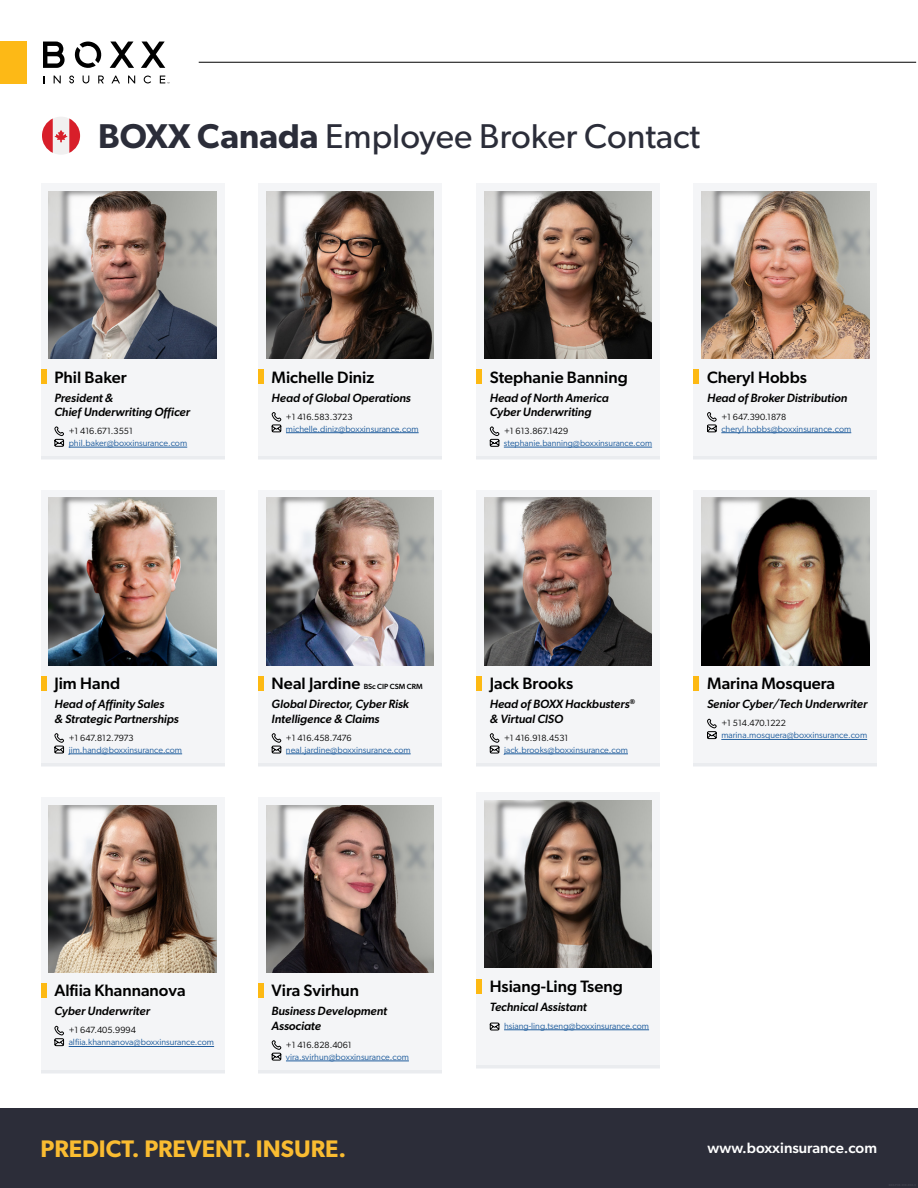
<style>
.page{position:relative;width:918px;height:1188px;background:#fff}
.page>*{position:absolute;margin:0;border:0;box-sizing:border-box;transform-origin:0 0}
.t1{font:34.5px "Gibson";color:#2b2d39}
.t2{font:600 24px "Gibson";color:#fabc31}
.t3{font:500 16.5px "Gibson";color:#000}
.t4{font:500 15px "Gibson";color:#fff}
.t5{font:italic 500 12px/14.4px "Gibson";color:#000}
.t6{font:9px "Gibson";color:#215e9e}
.t7{font:9px "Gibson";color:#000}
.t8{font:8.85px "Gibson";color:#215e9e}
.t9{font:500 7.5px "Gibson";color:#000}
.s1{font-weight:600}
.s2{font-size:16.5px}
</style>
<div class="page">
<div style="left:0;top:1108px;width:918px;height:80px;background:#2c2d39"></div>
<div style="left:476px;top:792px;width:184px;height:276px;background:#f4f5f7"></div>
<hr style="left:476px;top:1065px;width:184px;height:3px;background:#eaecef">
<svg style="left:490px;top:1023px;width:9px;height:7px"></svg>
<hr style="left:504px;top:1030px;width:145px;height:1px;background:#215e9e">
<div style="left:476px;top:979px;width:6px;height:14px;background:#fdb913"></div>
<img style="left:484px;top:800px;width:168px;height:168px">
<div style="left:258px;top:797px;width:184px;height:276px;background:#f4f5f7"></div>
<hr style="left:258px;top:1070px;width:184px;height:3px;background:#eaecef">
<svg style="left:272px;top:1040px;width:9px;height:21px"></svg>
<hr style="left:286px;top:1061px;width:123px;height:1px;background:#215e9e">
<div style="left:258px;top:984px;width:6px;height:14px;background:#fdb913"></div>
<img style="left:266px;top:805px;width:168px;height:167px">
<div style="left:41px;top:797px;width:183px;height:276px;background:#f4f5f7"></div>
<hr style="left:41px;top:1070px;width:183px;height:3px;background:#eaecef">
<svg style="left:54px;top:1026px;width:10px;height:20px"></svg>
<hr style="left:69px;top:1046px;width:145px;height:1px;background:#215e9e">
<div style="left:41px;top:984px;width:5px;height:14px;background:#fdb913"></div>
<img style="left:49px;top:805px;width:167px;height:167px">
<div style="left:694px;top:490px;width:183px;height:276px;background:#f4f5f7"></div>
<hr style="left:694px;top:763px;width:183px;height:3px;background:#eaecef">
<svg style="left:707px;top:719px;width:10px;height:20px"></svg>
<hr style="left:721px;top:739px;width:146px;height:1px;background:#215e9e">
<div style="left:694px;top:677px;width:5px;height:14px;background:#fdb913"></div>
<img style="left:702px;top:498px;width:167px;height:167px">
<div style="left:476px;top:490px;width:184px;height:276px;background:#f4f5f7"></div>
<hr style="left:476px;top:763px;width:184px;height:3px;background:#eaecef">
<svg style="left:490px;top:733px;width:9px;height:20px"></svg>
<hr style="left:504px;top:754px;width:124px;height:1px;background:#215e9e">
<div style="left:476px;top:676px;width:6px;height:15px;background:#fdb913"></div>
<img style="left:484px;top:498px;width:168px;height:167px">
<div style="left:258px;top:490px;width:184px;height:276px;background:#f4f5f7"></div>
<hr style="left:258px;top:763px;width:184px;height:3px;background:#eaecef">
<svg style="left:272px;top:733px;width:9px;height:20px"></svg>
<hr style="left:286px;top:754px;width:125px;height:1px;background:#215e9e">
<div style="left:258px;top:676px;width:6px;height:15px;background:#fdb913"></div>
<img style="left:266px;top:498px;width:168px;height:167px">
<div style="left:41px;top:490px;width:183px;height:276px;background:#f4f5f7"></div>
<hr style="left:41px;top:763px;width:183px;height:3px;background:#eaecef">
<svg style="left:54px;top:733px;width:10px;height:20px"></svg>
<hr style="left:69px;top:754px;width:113px;height:1px;background:#215e9e">
<div style="left:41px;top:676px;width:5px;height:15px;background:#fdb913"></div>
<img style="left:49px;top:498px;width:167px;height:167px">
<div style="left:694px;top:183px;width:183px;height:276px;background:#f4f5f7"></div>
<hr style="left:694px;top:456px;width:183px;height:3px;background:#eaecef">
<svg style="left:707px;top:412px;width:10px;height:20px"></svg>
<hr style="left:721px;top:432px;width:130px;height:1px;background:#215e9e">
<div style="left:694px;top:370px;width:5px;height:14px;background:#fdb913"></div>
<img style="left:702px;top:191px;width:167px;height:168px">
<div style="left:476px;top:183px;width:184px;height:276px;background:#f4f5f7"></div>
<hr style="left:476px;top:456px;width:184px;height:3px;background:#eaecef">
<svg style="left:490px;top:426px;width:9px;height:21px"></svg>
<hr style="left:504px;top:447px;width:148px;height:1px;background:#215e9e">
<div style="left:476px;top:370px;width:6px;height:14px;background:#fdb913"></div>
<img style="left:484px;top:191px;width:168px;height:168px">
<div style="left:258px;top:183px;width:184px;height:276px;background:#f4f5f7"></div>
<hr style="left:258px;top:456px;width:184px;height:3px;background:#eaecef">
<svg style="left:272px;top:412px;width:9px;height:20px"></svg>
<hr style="left:286px;top:432px;width:133px;height:1px;background:#215e9e">
<div style="left:258px;top:370px;width:6px;height:14px;background:#fdb913"></div>
<img style="left:266px;top:191px;width:168px;height:168px">
<div style="left:41px;top:183px;width:183px;height:276px;background:#f4f5f7"></div>
<hr style="left:41px;top:456px;width:183px;height:3px;background:#eaecef">
<svg style="left:54px;top:426px;width:10px;height:21px"></svg>
<hr style="left:69px;top:447px;width:118px;height:1px;background:#215e9e">
<div style="left:41px;top:370px;width:5px;height:14px;background:#fdb913"></div>
<img style="left:49px;top:191px;width:167px;height:168px">
<div style="left:42px;top:117px;width:38px;height:38px;background:#f1f0f0;border-radius:50%"></div>
<svg style="left:42px;top:119px;width:38px;height:34px"></svg>
<hr style="left:199px;top:62px;width:717px;height:1px;background:#000101">
<svg style="left:160px;top:76px;width:10px;height:7px"></svg>
<svg style="left:144px;top:76px;width:7px;height:7px"></svg>
<svg style="left:128px;top:76px;width:7px;height:7px"></svg>
<svg style="left:111px;top:76px;width:9px;height:7px"></svg>
<svg style="left:98px;top:76px;width:6px;height:7px"></svg>
<svg style="left:83px;top:76px;width:6px;height:7px"></svg>
<svg style="left:69px;top:76px;width:5px;height:7px"></svg>
<svg style="left:54px;top:76px;width:7px;height:7px"></svg>
<svg style="left:141px;top:42px;width:24px;height:26px"></svg>
<svg style="left:110px;top:42px;width:24px;height:26px"></svg>
<svg style="left:74px;top:42px;width:28px;height:26px"></svg>
<svg style="left:43px;top:42px;width:22px;height:26px"></svg>
<div style="left:0;top:41px;width:27px;height:42px;background:#fdb916"></div>
<h1 class="t1" style="left:98px;top:116px;width:603px"><span class="s1">BOXX Canada</span> Employee Broker Contact</h1>
<h3 class="t3" style="left:54px;top:367px;width:74px">Phil Baker</h3>
<p class="t5" style="left:54px;top:390px;width:137px">President &amp;<br>Chief Underwriting Officer</p>
<p class="t7" style="left:69px;top:425px;width:66px">+1 416.671.3551</p>
<p class="t6" style="left:69px;top:437px;width:120px">phil.baker@boxxinsurance.com</p>
<h3 class="t3" style="left:272px;top:367px;width:104px">Michelle Diniz</h3>
<p class="t5" style="left:272px;top:390px;width:141px">Head of Global Operations</p>
<p class="t7" style="left:286px;top:411px;width:68px">+1 416.583.3723</p>
<p class="t6" style="left:286px;top:423px;width:134px">michelle.diniz@boxxinsurance.com</p>
<h3 class="t3" style="left:490px;top:367px;width:140px">Stephanie Banning</h3>
<p class="t5" style="left:490px;top:390px;width:120px">Head of North America<br>Cyber Underwriting</p>
<p class="t7" style="left:504px;top:425px;width:66px">+1 613.867.1429</p>
<p class="t8" style="left:504px;top:438px;width:150px">stephanie.banning@boxxinsurance.com</p>
<h3 class="t3" style="left:707px;top:367px;width:101px">Cheryl Hobbs</h3>
<p class="t5" style="left:707px;top:390px;width:142px">Head of Broker Distribution</p>
<p class="t7" style="left:721px;top:411px;width:66px">+1 647.390.1878</p>
<p class="t6" style="left:721px;top:423px;width:131px">cheryl.hobbs@boxxinsurance.com</p>
<h3 class="t3" style="left:54px;top:674px;width:67px">Jim Hand</h3>
<p class="t5" style="left:54px;top:697px;width:126px">Head of Affinity Sales<br>&amp; Strategic Partnerships</p>
<p class="t7" style="left:69px;top:732px;width:66px">+1 647.812.7973</p>
<p class="t6" style="left:69px;top:744px;width:115px">jim.hand@boxxinsurance.com</p>
<p class="t9" style="left:272px;top:682px;width:152px"><span class="s2">Neal Jardine</span> BSc CIP CSM CRM</p>
<p class="t5" style="left:272px;top:697px;width:139px">Global Director, Cyber Risk<br>Intelligence &amp; Claims</p>
<p class="t7" style="left:286px;top:732px;width:67px">+1 416.458.7476</p>
<p class="t6" style="left:286px;top:744px;width:126px">neal.jardine@boxxinsurance.com</p>
<h3 class="t3" style="left:490px;top:674px;width:85px">Jack Brooks</h3>
<p class="t5" style="left:490px;top:697px;width:147px">Head of BOXX Hackbusters<sup>® </sup>&amp; Virtual CISO</p>
<p class="t7" style="left:504px;top:732px;width:66px">+1 416.918.4531</p>
<p class="t6" style="left:504px;top:744px;width:125px">jack.brooks@boxxinsurance.com</p>
<h3 class="t3" style="left:707px;top:674px;width:130px">Marina Mosquera</h3>
<p class="t5" style="left:707px;top:697px;width:162px">Senior Cyber/Tech Underwriter</p>
<p class="t7" style="left:721px;top:718px;width:66px">+1 514.470.1222</p>
<p class="t6" style="left:721px;top:730px;width:147px">marina.mosquera@boxxinsurance.com</p>
<h3 class="t3" style="left:54px;top:981px;width:133px">Alfiia Khannanova</h3>
<p class="t5" style="left:54px;top:1004px;width:97px">Cyber Underwriter</p>
<p class="t7" style="left:69px;top:1025px;width:69px">+1 647.405.9994</p>
<p class="t6" style="left:69px;top:1037px;width:147px">alfiia.khannanova@boxxinsurance.com</p>
<h3 class="t3" style="left:272px;top:981px;width:89px">Vira Svirhun</h3>
<p class="t5" style="left:272px;top:1004px;width:117px">Business Development<br>Associate</p>
<p class="t7" style="left:286px;top:1039px;width:67px">+1 416.828.4061</p>
<p class="t6" style="left:286px;top:1051px;width:124px">vira.svirhun@boxxinsurance.com</p>
<h3 class="t3" style="left:490px;top:976px;width:134px">Hsiang-Ling Tseng</h3>
<p class="t5" style="left:490px;top:999px;width:98px">Technical Assistant</p>
<p class="t6" style="left:504px;top:1020px;width:146px">hsiang-ling.tseng@boxxinsurance.com</p>
<h2 class="t2" style="left:40px;top:1134px;width:307px">PREDICT. PREVENT. INSURE.</h2>
<p class="t4" style="left:708px;top:1139px;width:171px">www.boxxinsurance.com</p>
</div>
